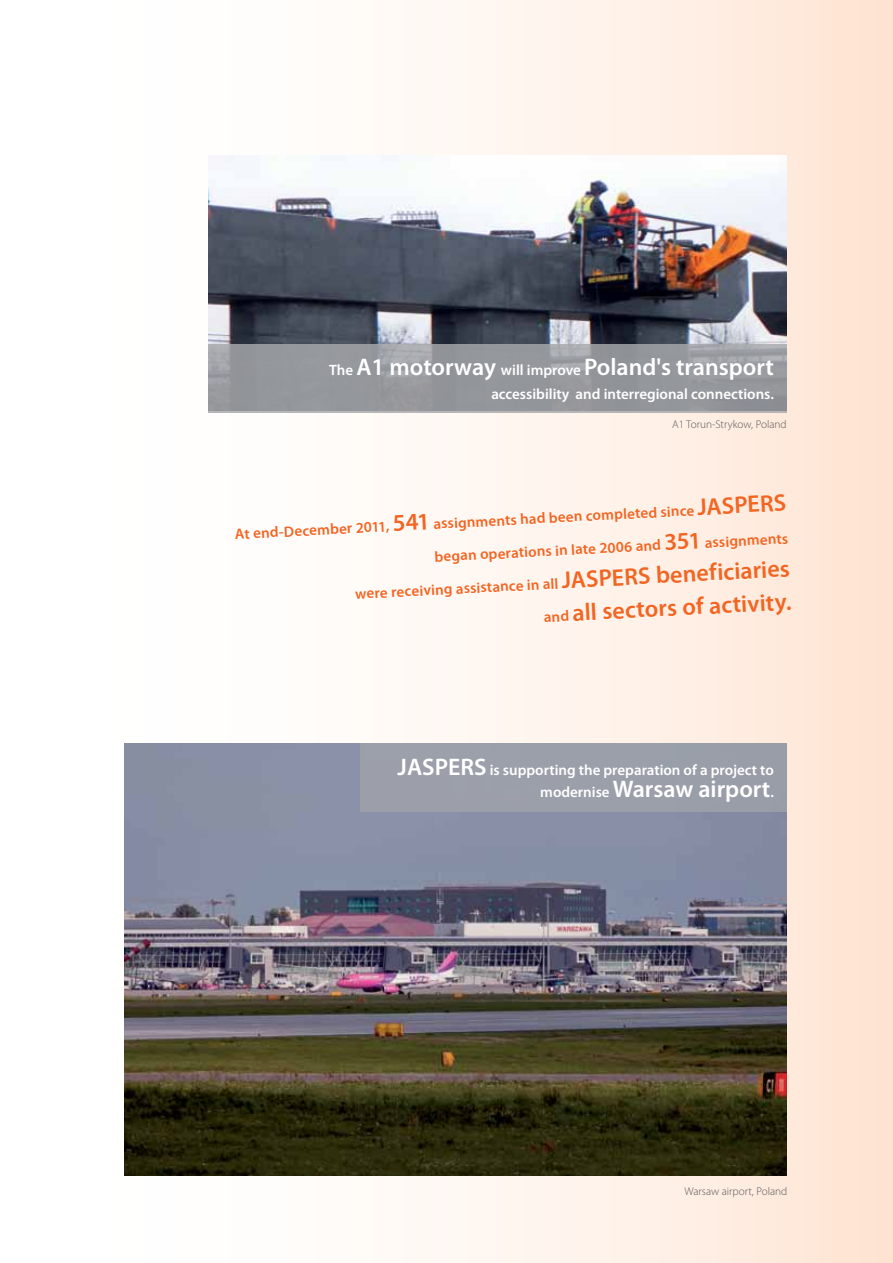
<style>
.page{position:relative;width:893px;height:1263px;background:#fff}
.page>*{position:absolute;margin:0;border:0;box-sizing:border-box;transform-origin:0 0}
.t1{font:600 24px "Myriad Pro";color:#fff}
.t2{font:600 24px "Myriad Pro";color:#f26522}
.t3{font:600 15px "Myriad Pro";color:#f26522}
.t4{font:600 15px "Myriad Pro";color:#fff}
.t5{font:300 11.25px "Myriad Pro";color:#58595b}
.s1{font-size:15px}
.s2{font-size:24px}
</style>
<div class="page">
<div style="left:0;top:0;width:893px;height:1263px;background:linear-gradient(to right,#fff,#fee8d9)"></div>
<img style="left:208px;top:155px;width:579px;height:189px">
<svg style="left:208px;top:344px;width:579px;height:68px;background:#96999d"></svg>
<img style="left:124px;top:744px;width:663px;height:432px">
<div style="left:360px;top:744px;width:427px;height:68px;background:#9b9faa"></div>
<h1 class="t1" style="left:329px;top:354px;width:446px"><span class="s1">The</span> A1 motorway <span class="s1">will improve</span> Poland's transport</h1>
<p class="t4" style="left:491px;top:386px;width:284px">accessibility and interregional connections.</p>
<p class="t5" style="left:672px;top:418px;width:116px">A1 Torun-Strykow, Poland</p>
<p class="t3" style="left:235px;top:526px;width:554px;rotate:-3deg">At end-December 2011, <span class="s2">541</span> assignments had been completed since <span class="s2">JASPERS</span></p>
<p class="t3" style="left:434px;top:548px;width:356px;rotate:-3deg">began operations in late 2006 and <span class="s2">351</span> assignments</p>
<p class="t3" style="left:355px;top:586px;width:437px;rotate:-3deg">were receiving assistance in all <span class="s2">JASPERS beneficiaries</span></p>
<h1 class="t2" style="left:543px;top:601px;width:250px;rotate:-3deg"><span class="s1">and</span> all sectors of activity.</h1>
<p class="t4" style="left:398px;top:761px;width:378px"><span class="s2">JASPERS</span> is supporting the preparation of a project to</p>
<h1 class="t1" style="left:540px;top:776px;width:235px"><span class="s1">modernise</span> Warsaw airport<span class="s1">.</span></h1>
<p class="t5" style="left:685px;top:1185px;width:104px">Warsaw airport, Poland</p>
</div>
